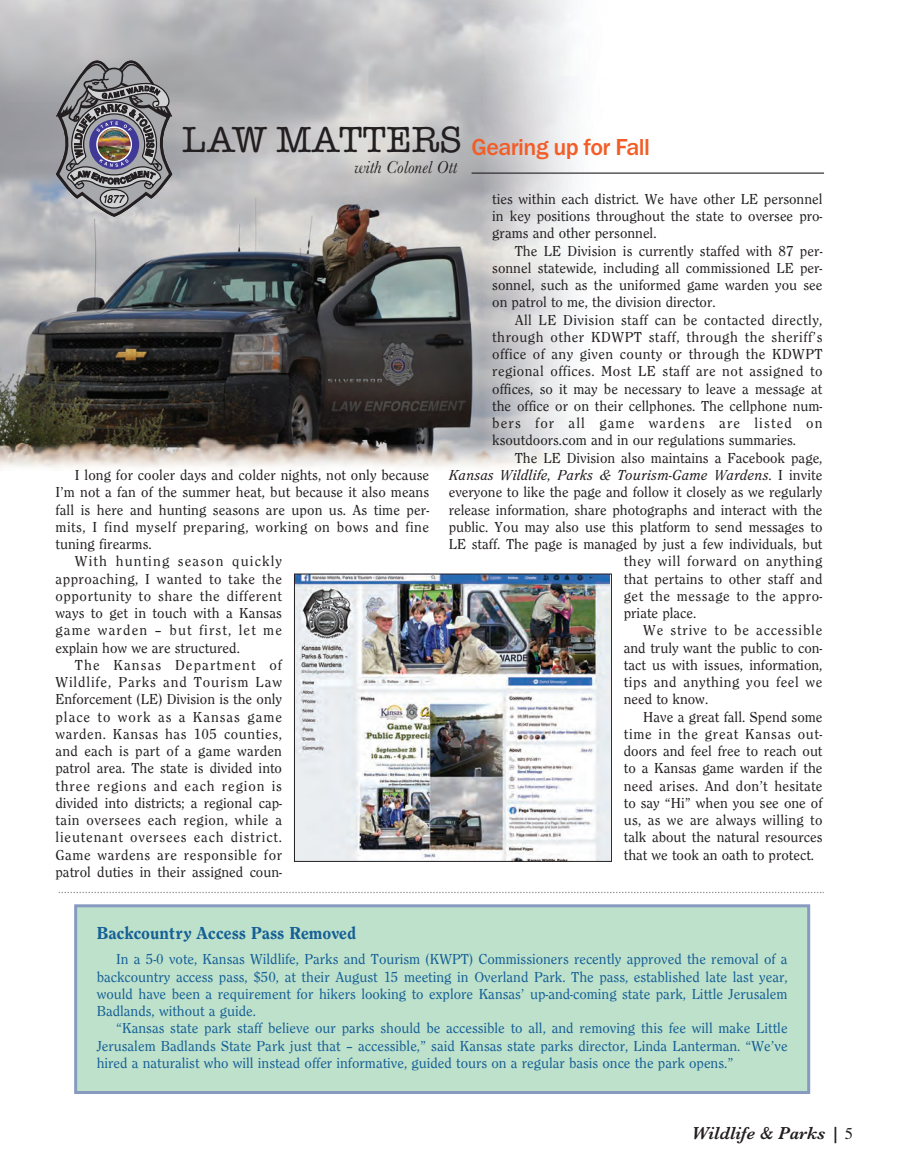
<style>
.page{position:relative;width:905px;height:1175px;background:#fff}
.page>*{position:absolute;margin:0;border:0;box-sizing:border-box;transform-origin:0 0}
.t1{font:37.5px "American Typewriter";color:#231f20}
.t2{font:500 24px "Franklin Gothic";letter-spacing:-.025em;color:#f25d27}
.t3{font:18px "Clearface Heavy DTC";color:#156095}
.t4{font:italic 600 18px "Baskerville";color:#231f20}
.t5{font:italic 18px "Baskerville";color:#231f20}
.t6{font:15px "Clearface Regular DTC";letter-spacing:.005em;color:#231f20}
.t7{font:15px "Clearface Regular DTC";color:#156095}
.t8{font:15px "Clearface Regular DTC";letter-spacing:.035em;color:#231f20}
.t9{font:15px "Clearface Regular DTC";letter-spacing:.04em;color:#231f20}
.t10{font:15px "Clearface Regular DTC";letter-spacing:.075em;color:#231f20}
.t11{font:15px "Clearface Regular DTC";letter-spacing:.025em;color:#231f20}
.t12{font:15px "Clearface Regular DTC";letter-spacing:.06em;color:#231f20}
.t13{font:15px "Clearface Regular DTC";letter-spacing:.055em;color:#231f20}
.t14{font:15px "Clearface Regular Italic DTC";letter-spacing:.005em;color:#231f20}
.t15{font:15px "Clearface Regular DTC";letter-spacing:.03em;color:#231f20}
.t16{font:15px "Clearface Regular DTC";letter-spacing:.065em;color:#231f20}
.t17{font:15px "Clearface Regular DTC";letter-spacing:.045em;color:#231f20}
.s1{font-family:"Clearface Regular DTC"}
.s2{font-family:"Times";font-weight:400;font-style:normal;font-size:16.5px}
</style>
<div class="page">
<img style="left:0;top:0;width:481px;height:444px">
<img style="left:0;top:444px;width:481px;height:24px">
<svg style="left:56px;top:55px;width:116px;height:162px;background:#87868b"></svg>
<hr style="left:471px;top:172px;width:352px;height:2px;background:#231f20">
<div style="left:77px;top:907px;width:730px;height:183px;background:#bee1cc"></div>
<div style="left:74px;top:904px;width:736px;height:189px;border:3px solid #879abf"></div>
<svg style="left:59px;top:891px;width:764px;height:2px"></svg>
<img style="left:296px;top:575px;width:313px;height:284px">
<p class="t1" style="left:182px;top:117px;width:281px">LAW MATTERS</p>
<p class="t5" style="left:354px;top:156px;width:104px">with Colonel Ott</p>
<p class="t2" style="left:471px;top:138px;width:180px">Gearing up for Fall</p>
<p class="t6" style="left:75px;top:469px;width:355px">I long for cooler days and colder nights, not only because</p>
<p class="t6" style="left:55px;top:486px;width:375px">I’m not a fan of the summer heat, but because it also means</p>
<p class="t6" style="left:55px;top:504px;width:375px">fall is here and hunting seasons are upon us. As time per-</p>
<p class="t8" style="left:55px;top:521px;width:375px">mits, I find myself preparing, working on bows and fine</p>
<p class="t6" style="left:55px;top:538px;width:98px">tuning firearms.</p>
<p class="t10" style="left:75px;top:555px;width:208px">With hunting season quickly</p>
<p class="t8" style="left:55px;top:573px;width:228px">approaching, I wanted to take the</p>
<p class="t9" style="left:55px;top:590px;width:228px">opportunity to share the different</p>
<p class="t6" style="left:55px;top:607px;width:228px">ways to get in touch with a Kansas</p>
<p class="t10" style="left:55px;top:624px;width:228px">game warden – but first, let me</p>
<p class="t6" style="left:55px;top:642px;width:186px">explain how we are structured.</p>
<p class="t10" style="left:75px;top:659px;width:208px">The Kansas Department of</p>
<p class="t12" style="left:55px;top:676px;width:228px">Wildlife, Parks and Tourism Law</p>
<p class="t6" style="left:55px;top:693px;width:228px">Enforcement (LE) Division is the only</p>
<p class="t16" style="left:55px;top:711px;width:228px">place to work as a Kansas game</p>
<p class="t9" style="left:55px;top:728px;width:228px">warden. Kansas has 105 counties,</p>
<p class="t6" style="left:55px;top:745px;width:228px">and each is part of a game warden</p>
<p class="t6" style="left:55px;top:762px;width:228px">patrol area. The state is divided into</p>
<p class="t12" style="left:55px;top:780px;width:228px">three regions and each region is</p>
<p class="t6" style="left:55px;top:797px;width:228px">divided into districts; a regional cap-</p>
<p class="t8" style="left:55px;top:814px;width:228px">tain oversees each region, while a</p>
<p class="t13" style="left:55px;top:831px;width:228px">lieutenant oversees each district.</p>
<p class="t9" style="left:55px;top:849px;width:228px">Game wardens are responsible for</p>
<p class="t6" style="left:55px;top:866px;width:228px">patrol duties in their assigned coun-</p>
<p class="t6" style="left:492px;top:193px;width:331px">ties within each district. We have other LE personnel</p>
<p class="t6" style="left:492px;top:210px;width:331px">in key positions throughout the state to oversee pro-</p>
<p class="t6" style="left:492px;top:228px;width:166px">grams and other personnel.</p>
<p class="t6" style="left:514px;top:245px;width:309px">The LE Division is currently staffed with 87 per-</p>
<p class="t6" style="left:492px;top:262px;width:331px">sonnel statewide, including all commissioned LE per-</p>
<p class="t6" style="left:492px;top:279px;width:331px">sonnel, such as the uniformed game warden you see</p>
<p class="t6" style="left:492px;top:297px;width:225px">on patrol to me, the division director.</p>
<p class="t15" style="left:514px;top:314px;width:309px">All LE Division staff can be contacted directly,</p>
<p class="t8" style="left:492px;top:331px;width:332px">through other KDWPT staff, through the sheriff’s</p>
<p class="t11" style="left:492px;top:348px;width:332px">office of any given county or through the KDWPT</p>
<p class="t11" style="left:492px;top:366px;width:332px">regional offices. Most LE staff are not assigned to</p>
<p class="t6" style="left:492px;top:383px;width:331px">offices, so it may be necessary to leave a message at</p>
<p class="t6" style="left:492px;top:400px;width:331px">the office or on their cellphones. The cellphone num-</p>
<p class="t10" style="left:492px;top:417px;width:332px">bers for all game wardens are listed on</p>
<p class="t6" style="left:492px;top:435px;width:305px">ksoutdoors.com and in our regulations summaries.</p>
<p class="t6" style="left:514px;top:452px;width:309px">The LE Division also maintains a Facebook page,</p>
<p class="t14" style="left:448px;top:469px;width:375px">Kansas Wildlife, Parks &amp; Tourism-Game Wardens<span class="s1">. I invite</span></p>
<p class="t6" style="left:448px;top:486px;width:375px">everyone to like the page and follow it closely as we regularly</p>
<p class="t6" style="left:448px;top:504px;width:375px">release information, share photographs and interact with the</p>
<p class="t6" style="left:448px;top:521px;width:375px">public. You may also use this platform to send messages to</p>
<p class="t6" style="left:448px;top:538px;width:375px">LE staff. The page is managed by just a few individuals, but</p>
<p class="t9" style="left:623px;top:555px;width:200px">they will forward on anything</p>
<p class="t6" style="left:623px;top:573px;width:200px">that pertains to other staff and</p>
<p class="t8" style="left:623px;top:590px;width:200px">get the message to the appro-</p>
<p class="t6" style="left:623px;top:607px;width:74px">priate place.</p>
<p class="t13" style="left:643px;top:624px;width:181px">We strive to be accessible</p>
<p class="t6" style="left:623px;top:642px;width:200px">and truly want the public to con-</p>
<p class="t6" style="left:623px;top:659px;width:200px">tact us with issues, information,</p>
<p class="t8" style="left:623px;top:676px;width:200px">tips and anything you feel we</p>
<p class="t6" style="left:623px;top:693px;width:86px">need to know.</p>
<p class="t6" style="left:643px;top:711px;width:181px">Have a great fall. Spend some</p>
<p class="t17" style="left:623px;top:728px;width:200px">time in the great Kansas out-</p>
<p class="t6" style="left:623px;top:745px;width:200px">doors and feel free to reach out</p>
<p class="t6" style="left:623px;top:762px;width:200px">to a Kansas game warden if the</p>
<p class="t6" style="left:623px;top:780px;width:200px">need arises. And don’t hesitate</p>
<p class="t6" style="left:623px;top:797px;width:200px">to say “Hi” when you see one of</p>
<p class="t6" style="left:623px;top:814px;width:200px">us, as we are always willing to</p>
<p class="t6" style="left:623px;top:831px;width:200px">talk about the natural resources</p>
<p class="t6" style="left:623px;top:849px;width:192px">that we took an oath to protect.</p>
<p class="t3" style="left:97px;top:925px;width:261px">Backcountry Access Pass Removed</p>
<p class="t7" style="left:116px;top:953px;width:673px">In a 5-0 vote, Kansas Wildlife, Parks and Tourism (KWPT) Commissioners recently approved the removal of a</p>
<p class="t7" style="left:97px;top:970px;width:692px">backcountry access pass, $50, at their August 15 meeting in Overland Park. The pass, established late last year,</p>
<p class="t7" style="left:97px;top:988px;width:692px">would have been a requirement for hikers looking to explore Kansas’ up-and-coming state park, Little Jerusalem</p>
<p class="t7" style="left:97px;top:1005px;width:161px">Badlands, without a guide.</p>
<p class="t7" style="left:116px;top:1022px;width:673px">“Kansas state park staff believe our parks should be accessible to all, and removing this fee will make Little</p>
<p class="t7" style="left:97px;top:1039px;width:692px">Jerusalem Badlands State Park just that – accessible,” said Kansas state parks director, Linda Lanterman. “We’ve</p>
<p class="t7" style="left:97px;top:1057px;width:638px">hired a naturalist who will instead offer informative, guided tours on a regular basis once the park opens.”</p>
<p class="t4" style="left:691px;top:1122px;width:162px">Wildlife &amp; Parks | <span class="s2">5</span></p>
</div>
